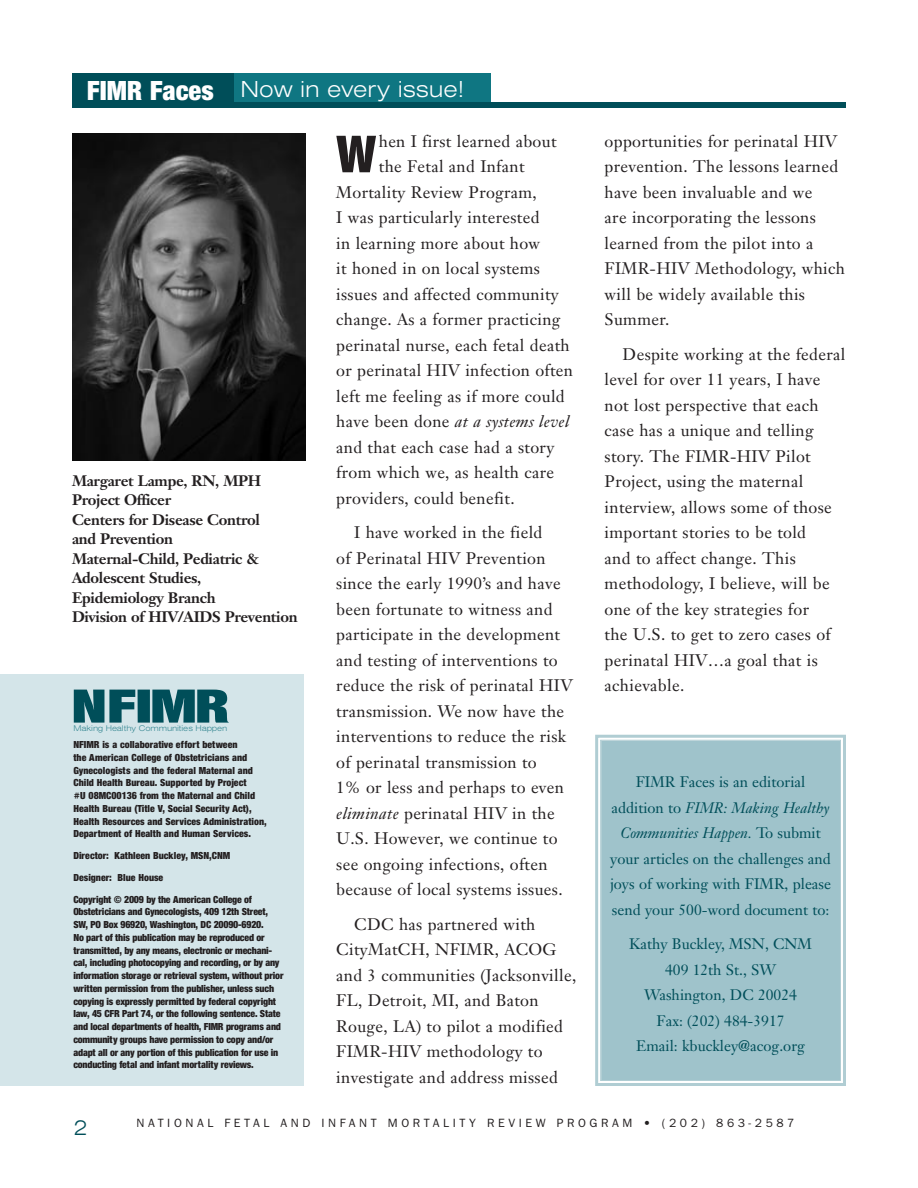
<style>
.page{position:relative;width:918px;height:1188px;background:#fff}
.page>*{position:absolute;margin:0;border:0;box-sizing:border-box;transform-origin:0 0}
.T{font:54.75px "Sans Black Condensed DTC";color:#231f20}
.t1{font:49.5px "Sans Extra Black Condensed DTC";letter-spacing:-.02em;color:#004e59;scale:1.3 1}
.t2{font:28.5px "Sans Black Condensed DTC";color:#fff}
.t3{font:24px "Sans Light Extended DTC";color:#fff}
.t4{font:22.5px "Sans Light Extended DTC";color:#004e59}
.T-2{font:16.5px/25.5px "Janson Text";letter-spacing:.02em;color:#231f20}
.T-3{font:italic 16.5px "Janson Text";letter-spacing:.02em;color:#231f20}
.t5{font:15px/25.5px "Janson Text";color:#004e59;text-align:center}
.t6{font:700 15px/19.5px "Janson Text";letter-spacing:-.02em;color:#231f20}
.t7{font:12px "Franklin Gothic";letter-spacing:.3em;color:#231f20}
.t8{font:10.5px/12.8px "Sans Black Condensed DTC";letter-spacing:-.02em;color:#231f20}
.t9{font:10.5px/12.8px "Sans Black Condensed DTC";color:#231f20}
.t10{font:8.55px "Sans Light Extended DTC";letter-spacing:-.01em;color:#328590}
.s1{font-style:normal}
.s2{font-style:italic}
</style>
<div class="page">
<div style="left:72px;top:74px;width:419px;height:34px;background:#0f7682"></div>
<div style="left:72px;top:74px;width:161px;height:34px;background:#004e59"></div>
<div style="left:72px;top:103px;width:774px;height:5px;background:#004e59"></div>
<div style="left:0;top:675px;width:304px;height:411px;background:#d4e5e9"></div>
<svg style="left:595px;top:734px;width:251px;height:352px;background:#a2c5cc"></svg>
<div style="left:600px;top:740px;width:241px;height:341px;border:1px solid #b0cdd3"></div>
<img style="left:72px;top:134px;width:233px;height:326px">
<p class="t2" style="left:87px;top:74px;width:128px">FIMR Faces</p>
<p class="t3" style="left:241px;top:76px;width:225px">Now in every issue!</p>
<p class="T" style="left:336px;top:121px;width:41px">W</p>
<p class="T-2" style="left:379px;top:128px;width:179px">hen I first learned about</p>
<p class="T-2" style="left:379px;top:154px;width:147px">the Fetal and Infant</p>
<p class="T-2" style="left:336px;top:179px;width:202px">Mortality Review Program,</p>
<p class="T-2" style="left:336px;top:205px;width:205px">I was particularly interested</p>
<p class="T-2" style="left:336px;top:230px;width:206px">in learning more about how</p>
<p class="T-2" style="left:336px;top:256px;width:205px">it honed in on local systems</p>
<p class="T-2" style="left:336px;top:281px;width:224px">issues and affected community</p>
<p class="T-2" style="left:336px;top:307px;width:226px">change. As a former practicing</p>
<p class="T-2" style="left:336px;top:332px;width:235px">perinatal nurse, each fetal death</p>
<p class="T-2" style="left:336px;top:358px;width:238px">or perinatal HIV infection often</p>
<p class="T-2" style="left:336px;top:383px;width:230px">left me feeling as if more could</p>
<p class="T-3" style="left:336px;top:411px;width:235px"><span class="s1">have been done</span> at a systems level</p>
<p class="T-2" style="left:336px;top:434px;width:219px">and that each case had a story</p>
<p class="T-2" style="left:336px;top:460px;width:219px">from which we, as health care</p>
<p class="T-2" style="left:336px;top:485px;width:180px">providers, could benefit.</p>
<p class="T-2" style="left:336px;top:520px;width:238px;text-indent:18px">I have worked in the field<br>of Perinatal HIV Prevention since the early 1990’s and have been fortunate to witness and participate in the development and testing of interventions to reduce the risk of perinatal HIV transmission. We now have the interventions to reduce the risk of perinatal transmission to<br>1% or less and perhaps to even <span class="s2">eliminate</span> perinatal HIV in the<br>U.S. However, we continue to see ongoing infections, often because of local systems issues.</p>
<p class="T-2" style="left:336px;top:911px;width:242px;text-indent:18px">CDC has partnered with<br>CityMatCH, NFIMR, ACOG and 3 communities (Jacksonville,<br>FL, Detroit, MI, and Baton<br>Rouge, LA) to pilot a modified<br>FIMR-HIV methodology to investigate and address missed</p>
<p class="t6" style="left:72px;top:471px;width:191px">Margaret Lampe, RN, MPH<br>Project Officer</p>
<p class="t6" style="left:72px;top:510px;width:189px">Centers for Disease Control and Prevention</p>
<p class="t6" style="left:72px;top:549px;width:189px">Maternal-Child, Pediatric &amp;<br>Adolescent Studies,<br>Epidemiology Branch</p>
<p class="t6" style="left:72px;top:607px;width:227px">Division of HIV/AIDS Prevention</p>
<p class="t1" style="left:71px;top:676px;width:123px">NFIMR</p>
<p class="t10" style="left:74px;top:723px;width:155px">Making Healthy Communities Happen</p>
<p class="t9" style="left:73px;top:738px;width:195px">NFIMR is a collaborative effort between<br>the American College of Obstetricians and Gynecologists and the federal Maternal and Child Health Bureau. Supported by Project<br>#U 08MC00136 from the Maternal and Child Health Bureau (Title V, Social Security Act), Health Resources and Services Administration, Department of Health and Human Services.</p>
<p class="t9" style="left:73px;top:849px;width:159px">Director: Kathleen Buckley, MSN,CNM</p>
<p class="t9" style="left:73px;top:871px;width:91px">Designer: Blue House</p>
<p class="t8" style="left:73px;top:893px;width:212px">Copyright © 2009 by the American College of Obstetricians and Gynecologists, 409 12th Street, SW, PO Box 96920, Washington, DC 20090-6920.<br>No part of this publication may be reproduced or transmitted, by any means, electronic or mechani&shy;cal, including photocopying and recording, or by any information storage or retrieval system, without prior written permission from the publisher, unless such copying is expressly permitted by federal copyright law, 45 CFR Part 74, or the following sentence. State and local departments of health, FIMR programs and community groups have permission to copy and/or adapt all or any portion of this publication for use in conducting fetal and infant mortality reviews.</p>
<p class="T-2" style="left:605px;top:128px;width:242px">opportunities for perinatal HIV prevention. The lessons learned have been invaluable and we<br>are incorporating the lessons learned from the pilot into a<br>FIMR-HIV Methodology, which will be widely available this<br>Summer.</p>
<p class="T-2" style="left:605px;top:341px;width:242px;text-indent:18px">Despite working at the federal level for over 11 years, I have not lost perspective that each case has a unique and telling story. The FIMR-HIV Pilot<br>Project, using the maternal interview, allows some of those important stories to be told<br>and to affect change. This methodology, I believe, will be one of the key strategies for<br>the U.S. to get to zero cases of perinatal HIV…a goal that is achievable.</p>
<p class="t5" style="left:610px;top:769px;width:223px">FIMR Faces is an editorial addition to <span class="s2">FIMR: Making Healthy<br>Communities Happen.</span> To submit your articles on the challenges and joys of working with FIMR, please send your 500-word document to:</p>
<p class="t5" style="left:629px;top:931px;width:184px">Kathy Buckley, MSN, CNM<br>409 12th St., SW<br>Washington, DC 20024<br>Fax: (202) 484-3917<br>Email: kbuckley@acog.org</p>
<p class="t4" style="left:74px;top:1115px;width:15px">2</p>
<p class="t7" style="left:136px;top:1116px;width:659px">NATIONAL FETAL AND INFANT MORTALITY REVIEW PROGRAM • (202) 863-2587</p>
</div>
